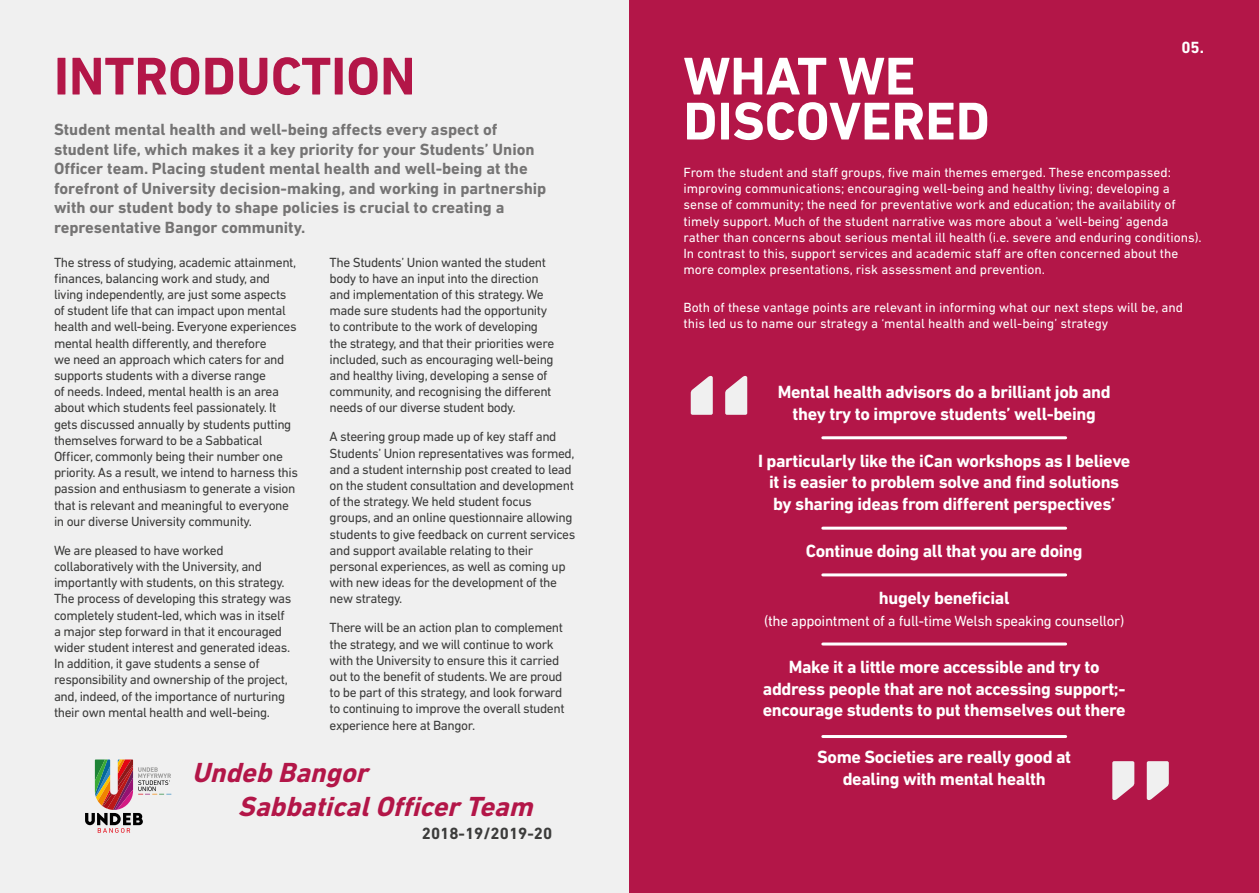
<style>
.page{position:relative;width:1259px;height:893px;background:#f0f0f0}
.page>*{position:absolute;margin:0;border:0;box-sizing:border-box;transform-origin:0 0}
.t1{font:700 54px/45px "DIN Next LT Pro";color:#fff}
.t2{font:700 54px "DIN Next LT Pro";color:#b31648}
.t3{font:italic 700 28.05px/33.8px "DIN Next LT Pro";color:#b31648}
.t4{font:700 18px/21.6px "DIN Next LT Pro";letter-spacing:-.02em;color:#fff;text-align:center}
.t5{font:700 16.5px/19.5px "DIN Next LT Pro";color:#757474}
.t6{font:700 16.5px "DIN Next LT Pro";color:#3c3c3b}
.t7{font:700 16.5px "DIN Next LT Pro";color:#fff}
.t8{font:15px "DIN Next LT Pro";letter-spacing:-.02em;color:#fff}
.t9{font:13.5px/16.2px "DIN Next LT Pro";letter-spacing:-.03em;color:#3c3c3b}
.t10{font:13.5px/16.2px "DIN Next LT Pro";color:#fff}
</style>
<div class="page">
<div style="left:629px;top:0;width:630px;height:893px;background:#b31648"></div>
<svg style="left:691px;top:376px;width:56px;height:39px"></svg>
<svg style="left:1112px;top:761px;width:56px;height:39px"></svg>
<hr style="left:823px;top:436px;width:242px;height:3px;background:#fff">
<hr style="left:823px;top:527px;width:242px;height:3px;background:#fff">
<hr style="left:823px;top:573px;width:242px;height:3px;background:#fff">
<hr style="left:823px;top:642px;width:242px;height:3px;background:#fff">
<hr style="left:823px;top:735px;width:242px;height:3px;background:#fff">
<svg style="left:85px;top:759px;width:86px;height:74px"></svg>
<h1 class="t2" style="left:54px;top:45px;width:363px">INTRODUCTION</h1>
<p class="t5" style="left:54px;top:120px;width:494px">Student mental health and well-being affects every aspect of student life, which makes it a key priority for your Students’ Union Officer team. Placing student mental health and well-being at the forefront of University decision-making, and working in partnership with our student body to shape policies is crucial to creating a representative Bangor community.</p>
<p class="t9" style="left:330px;top:254px;width:226px">The Students’ Union wanted the student body to have an input into the direction and implementation of this strategy. We made sure students had the opportunity to contribute to the work of developing the strategy, and that their priorities were included, such as encouraging well-being and healthy living, developing a sense of community, and recognising the different needs of our diverse student body.</p>
<p class="t9" style="left:330px;top:429px;width:247px">A steering group made up of key staff and Students’ Union representatives was formed, and a student internship post created to lead on the student consultation and development of the strategy. We held student focus groups, and an online questionnaire allowing students to give feedback on current services and support available relating to their personal experiences, as well as coming up with new ideas for the development of the new strategy.</p>
<p class="t9" style="left:330px;top:619px;width:236px">There will be an action plan to complement the strategy, and we will continue to work with the University to ensure this it carried out to the benefit of students. We are proud to be part of this strategy, and look forward to continuing to improve the overall student experience here at Bangor.</p>
<p class="t9" style="left:54px;top:254px;width:245px">The stress of studying, academic attainment, finances, balancing work and study, and living independently, are just some aspects of student life that can impact upon mental health and well-being. Everyone experiences mental health differently, and therefore<br>we need an approach which caters for and supports students with a diverse range<br>of needs. Indeed, mental health is an area about which students feel passionately. It gets discussed annually by students putting themselves forward to be a Sabbatical Officer, commonly being their number one priority. As a result, we intend to harness this passion and enthusiasm to generate a vision that is relevant and meaningful to everyone in our diverse University community.</p>
<p class="t9" style="left:54px;top:542px;width:239px">We are pleased to have worked collaboratively with the University, and importantly with students, on this strategy.<br>The process of developing this strategy was completely student-led, which was in itself a major step forward in that it encouraged wider student interest and generated ideas.<br>In addition, it gave students a sense of responsibility and ownership of the project, and, indeed, of the importance of nurturing their own mental health and well-being.</p>
<h2 class="t3" style="left:238px;top:756px;width:304px;text-indent:-46px">Undeb Bangor<br>SabbaticalOfficerTeam</h2>
<p class="t6" style="left:422px;top:824px;width:132px">2018-19/2019-20</p>
<p class="t7" style="left:1181px;top:38px;width:24px">05.</p>
<h1 class="t1" style="left:683px;top:53px;width:308px">WHAT WE<br>DISCOVERED</h1>
<p class="t10" style="left:683px;top:164px;width:520px">From the student and staff groups, five main themes emerged. These encompassed: improving communications; encouraging well-being and healthy living; developing a sense of community; the need for preventative work and education; the availability of timely support. Much of the student narrative was more about a ‘well-being’ agenda rather than concerns about serious mental ill health (i.e. severe and enduring conditions).<br>In contrast to this, support services and academic staff are often concerned about the more complex presentations, risk assessment and prevention.</p>
<p class="t10" style="left:683px;top:299px;width:501px">Both of these vantage points are relevant in informing what our next steps will be, and this led us to name our strategy a ‘mental health and well-being’ strategy</p>
<h3 class="t4" style="left:778px;top:381px;width:334px">Mental health advisors do a brilliant job and they try to improve students’ well-being</h3>
<h3 class="t4" style="left:758px;top:450px;width:374px">I particularly like the iCan workshops as I believe it is easier to problem solve and find solutions by sharing ideas from different perspectives’</h3>
<h3 class="t4" style="left:806px;top:540px;width:278px">Continue doing all that you are doing</h3>
<h3 class="t4" style="left:879px;top:587px;width:132px">hugely beneficial</h3>
<p class="t8" style="left:764px;top:612px;width:361px">(the appointment of a full-time Welsh speaking counsellor)</p>
<h3 class="t4" style="left:763px;top:656px;width:364px">Make it a little more accessible and try to address people that are not accessing support;- encourage students to put themselves out there</h3>
<h3 class="t4" style="left:817px;top:746px;width:255px">Some Societies are really good at dealing with mental health</h3>
</div>
